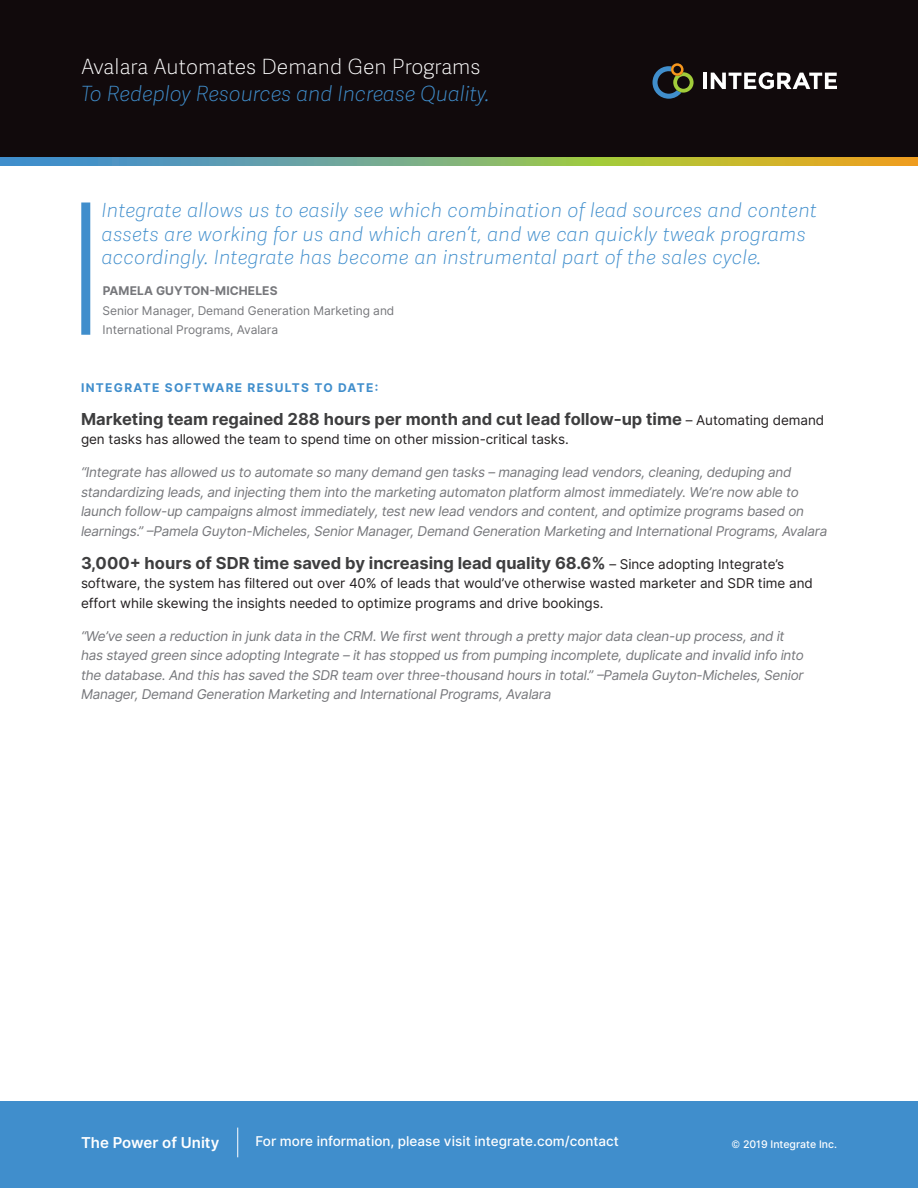
<style>
.page{position:relative;width:918px;height:1188px;background:#fff}
.page>*{position:absolute;margin:0;border:0;box-sizing:border-box;transform-origin:0 0}
.t1{font:italic 100 21px/27px "Adelle Sans";color:#408ecc}
.t2{font:italic 100 19.5px/23.4px "Adelle Sans";letter-spacing:.02em;color:#408ecc}
.Main_Body_Copy__Smal{font:700 16.5px "Inter UI";color:#3e3e3f}
.t3{font:600 15px "Inter UI";color:#fff}
.In-Body_Quote_Left_J{font:italic 13.5px/19.5px "Inter UI";letter-spacing:-.02em;color:#76777b}
.Main_Body_Copy__Smal-2{font:13.5px/19.5px "Inter UI";letter-spacing:-.005em;color:#231f20}
.t4{font:500 13.5px "Inter UI";color:#fff}
.t5{font:12px/19.5px "Inter UI";letter-spacing:-.005em;color:#76777b}
.Subtitle{font:700 12px "Inter UI";letter-spacing:.11em;color:#408ecc}
.Quote_Author{font:700 12px "Inter UI";letter-spacing:.005em;color:#76777b}
.t6{font:500 10.5px "Inter UI";color:#fff}
.s1{font-style:normal;color:#fff}
.s2{font-weight:400;font-size:13.5px;color:#231f20}
</style>
<div class="page">
<div style="left:0;top:1102px;width:918px;height:86px;background:#408ecc"></div>
<svg style="left:237px;top:1128px;width:1px;height:29px"></svg>
<div style="left:0;top:0;width:918px;height:158px;background:#110a0c"></div>
<svg style="left:652px;top:63px;width:42px;height:36px"></svg>
<hr style="left:703px;top:73px;width:4px;height:16px;background:#fff">
<svg style="left:711px;top:72px;width:126px;height:17px"></svg>
<svg style="left:0;top:158px;width:918px;height:8px;background:#8cab73"></svg>
<div style="left:81px;top:202px;width:9px;height:133px;background:#408ecc"></div>
<p class="t1" style="left:81px;top:52px;width:410px"><span class="s1">Avalara Automates Demand Gen Programs<br></span>To Redeploy Resources and Increase Quality.</p>
<p class="t2" style="left:102px;top:198px;width:717px">Integrate allows us to easily see which combination of lead sources and content assets are working for us and which aren’t, and we can quickly tweak programs accordingly. Integrate has become an instrumental part of the sales cycle.</p>
<p class="Quote_Author" style="left:103px;top:282px;width:176px">PAMELA GUYTON-MICHELES</p>
<p class="t5" style="left:103px;top:301px;width:293px">Senior Manager, Demand Generation Marketing and<br>International Programs, Avalara</p>
<p class="Subtitle" style="left:81px;top:379px;width:299px">INTEGRATE SOFTWARE RESULTS TO DATE:</p>
<p class="Main_Body_Copy__Smal" style="left:81px;top:407px;width:745px">Marketing team regained 288 hours per month and cut lead follow-up time <span class="s2">– Automating demand</span></p>
<p class="Main_Body_Copy__Smal-2" style="left:81px;top:430px;width:489px">gen tasks has allowed the team to spend time on other mission-critical tasks.</p>
<p class="In-Body_Quote_Left_J" style="left:81px;top:463px;width:748px">“Integrate has allowed us to automate so many demand gen tasks – managing lead vendors, cleaning, deduping and standardizing leads, and injecting them into the marketing automaton platform almost immediately. We’re now able to launch follow-up campaigns almost immediately, test new lead vendors and content, and optimize programs based on learnings.” –Pamela Guyton-Micheles, Senior Manager, Demand Generation Marketing and International Programs, Avalara</p>
<p class="Main_Body_Copy__Smal" style="left:81px;top:551px;width:705px">3,000+ hours of SDR time saved by increasing lead quality 68.6% <span class="s2">– Since adopting Integrate’s</span></p>
<p class="Main_Body_Copy__Smal-2" style="left:81px;top:574px;width:733px">software, the system has filtered out over 40% of leads that would’ve otherwise wasted marketer and SDR time and effort while skewing the insights needed to optimize programs and drive bookings.</p>
<p class="In-Body_Quote_Left_J" style="left:81px;top:626px;width:724px">“We’ve seen a reduction in junk data in the CRM. We first went through a pretty major data clean-up process, and it has stayed green since adopting Integrate – it has stopped us from pumping incomplete, duplicate and invalid info into the database. And this has saved the SDR team over three-thousand hours in total.” –Pamela Guyton-Micheles, Senior Manager, Demand Generation Marketing and International Programs, Avalara</p>
<p class="t3" style="left:81px;top:1131px;width:140px">The Power of Unity</p>
<p class="t4" style="left:256px;top:1132px;width:365px">For more information, please visit integrate.com/contact</p>
<p class="t6" style="left:732px;top:1136px;width:107px">© 2019 Integrate Inc.</p>
</div>
